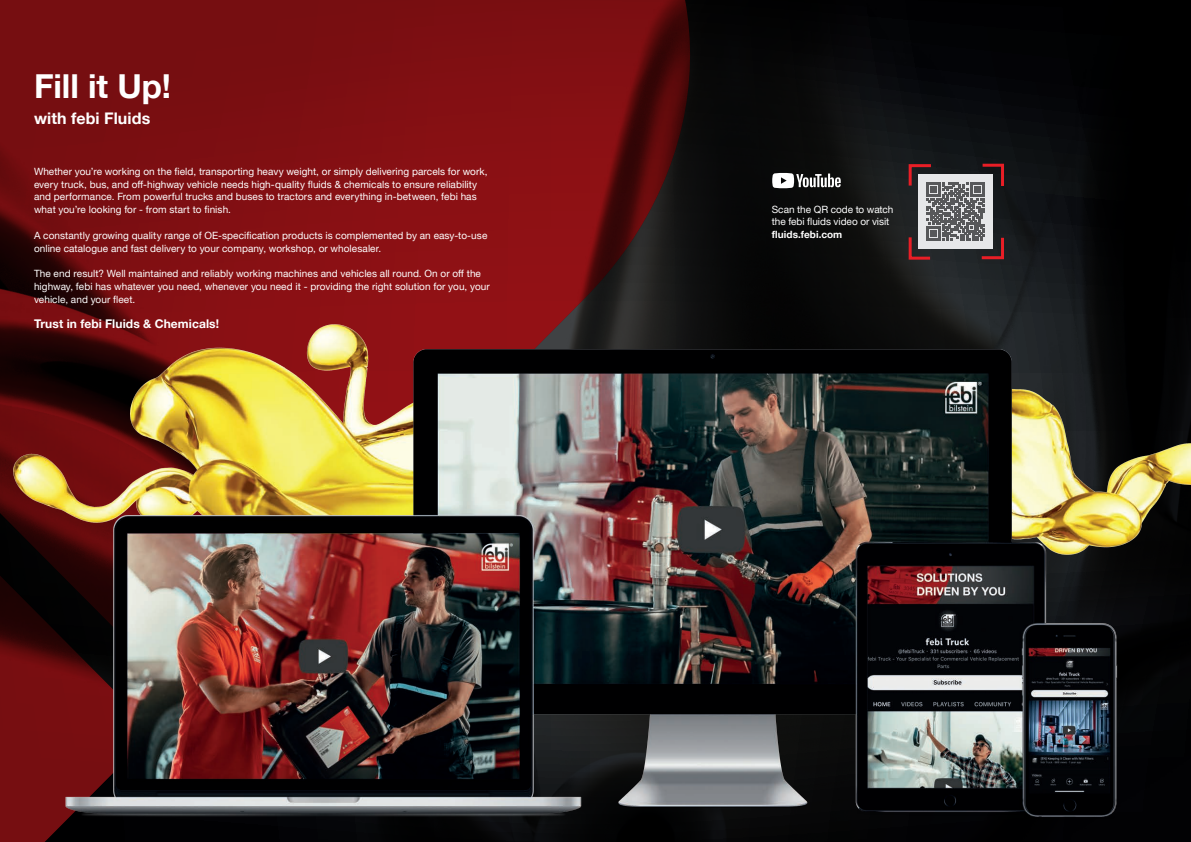
<style>
.page{position:relative;width:1191px;height:842px;background:#fff}
.page>*{position:absolute;margin:0;border:0;box-sizing:border-box;transform-origin:0 0}
.t1{font:700 33px "Helvetica Neue World 75";color:#fff}
.t2{font:700 16px "Helvetica Neue World 75";letter-spacing:.005em;color:#fff}
.t3{font:700 12px "Helvetica Neue World 75";letter-spacing:.01em;color:#fff}
.t4{font:10px/12.8px "Helvetica Neue World 55 Roman";letter-spacing:.005em;color:#fff}
.t5{font:700 10px "Helvetica Neue World 75";letter-spacing:.005em;color:#fff}
</style>
<div class="page">
<img style="left:0;top:0;width:1191px;height:321px">
<img style="left:0;top:321px;width:1191px;height:521px">
<img style="left:52px;top:334px;width:1109px;height:508px">
<svg style="left:907px;top:162px;width:98px;height:99px;background:#7a7173"></svg>
<svg style="left:772px;top:173px;width:68px;height:15px"></svg>
<h1 class="t1" style="left:34px;top:67px;width:138px">Fill it Up!</h1>
<h2 class="t2" style="left:34px;top:109px;width:118px">with febi Fluids</h2>
<p class="t4" style="left:34px;top:165px;width:455px">Whether you’re working on the field, transporting heavy weight, or simply delivering parcels for work, every truck, bus, and off-highway vehicle needs high-quality fluids &amp; chemicals to ensure reliability and performance. From powerful trucks and buses to tractors and everything in-between, febi has what you’re looking for - from start to finish.</p>
<p class="t4" style="left:34px;top:229px;width:455px">A constantly growing quality range of OE-specification products is complemented by an easy-to-use online catalogue and fast delivery to your company, workshop, or wholesaler.</p>
<p class="t4" style="left:34px;top:267px;width:457px">The end result? Well maintained and reliably working machines and vehicles all round. On or off the highway, febi has whatever you need, whenever you need it - providing the right solution for you, your vehicle, and your fleet.</p>
<p class="t3" style="left:34px;top:317px;width:186px">Trust in febi Fluids &amp; Chemicals!</p>
<p class="t4" style="left:772px;top:203px;width:123px">Scan the QR code to watch the febi fluids video or visit</p>
<p class="t5" style="left:772px;top:229px;width:72px">fluids.febi.com</p>
</div>
